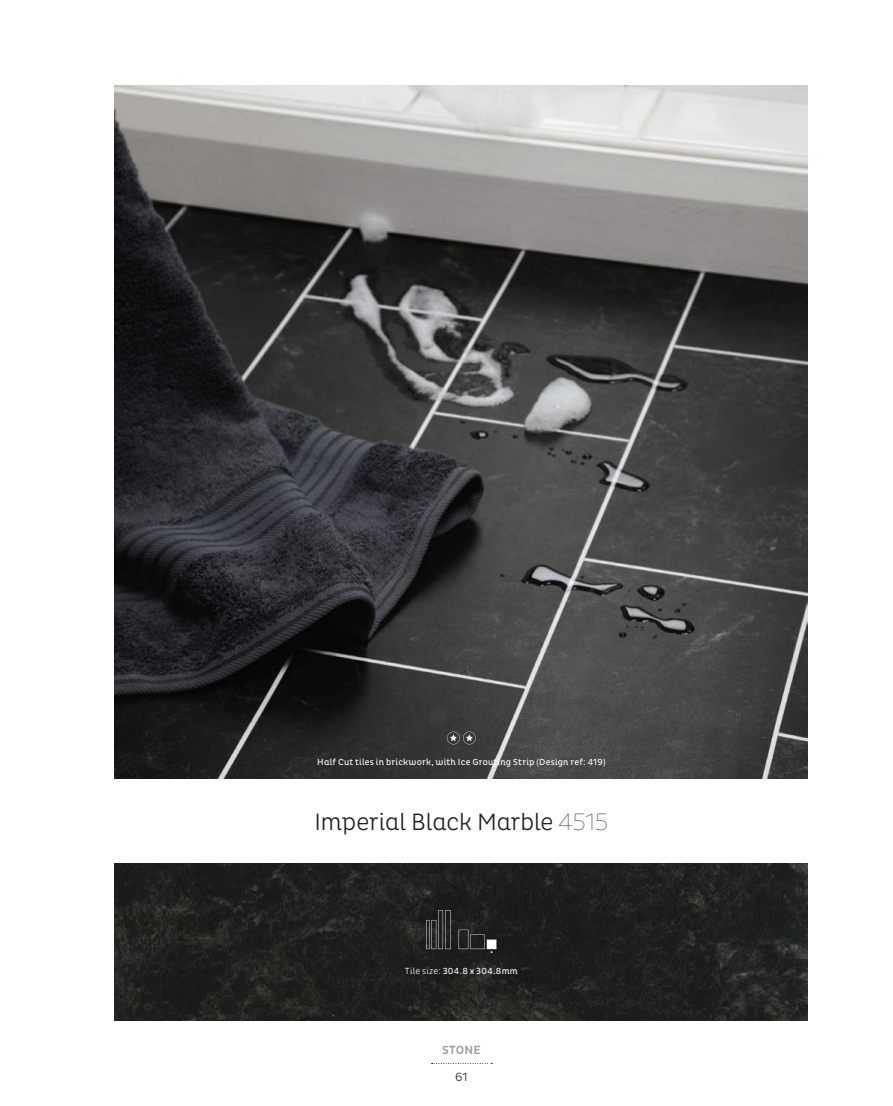
<style>
.page{position:relative;width:893px;height:1106px;background:#fff}
.page>*{position:absolute;margin:0;border:0;box-sizing:border-box;transform-origin:0 0}
.t1{font:300 24px "Pluto Cond";letter-spacing:-.005em;color:#1d1d1b}
.t2{font:500 12px "Pluto Cond";letter-spacing:.015em;color:#9d9d9c}
.t3{font:300 12px "Pluto Cond";color:#1d1d1b}
.t4{font:9px "Pluto Cond";letter-spacing:.025em;color:#fff}
.s1{font-weight:100}
.s2{font-weight:300}
</style>
<div class="page">
<img style="left:115px;top:85px;width:693px;height:693px">
<svg style="left:432px;top:1063px;width:60px;height:1px"></svg>
<img style="left:115px;top:863px;width:693px;height:157px">
<hr style="left:426px;top:920px;width:3px;height:29px;background:#fff">
<svg style="left:431px;top:910px;width:20px;height:39px"></svg>
<svg style="left:459px;top:929px;width:37px;height:24px"></svg>
<svg style="left:447px;top:731px;width:29px;height:13px"></svg>
<p class="t4" style="left:317px;top:756px;width:290px">Half Cut tiles in brickwork, with Ice Grouting Strip (Design ref: 419)</p>
<h1 class="t1" style="left:315px;top:808px;width:295px">Imperial Black Marble <span class="s1">4515</span></h1>
<p class="t4" style="left:405px;top:966px;width:115px"><span class="s2">Tile size:</span> 304.8 x 304.8mm</p>
<h2 class="t2" style="left:442px;top:1043px;width:40px">STONE</h2>
<h2 class="t3" style="left:455px;top:1070px;width:14px">61</h2>
</div>
